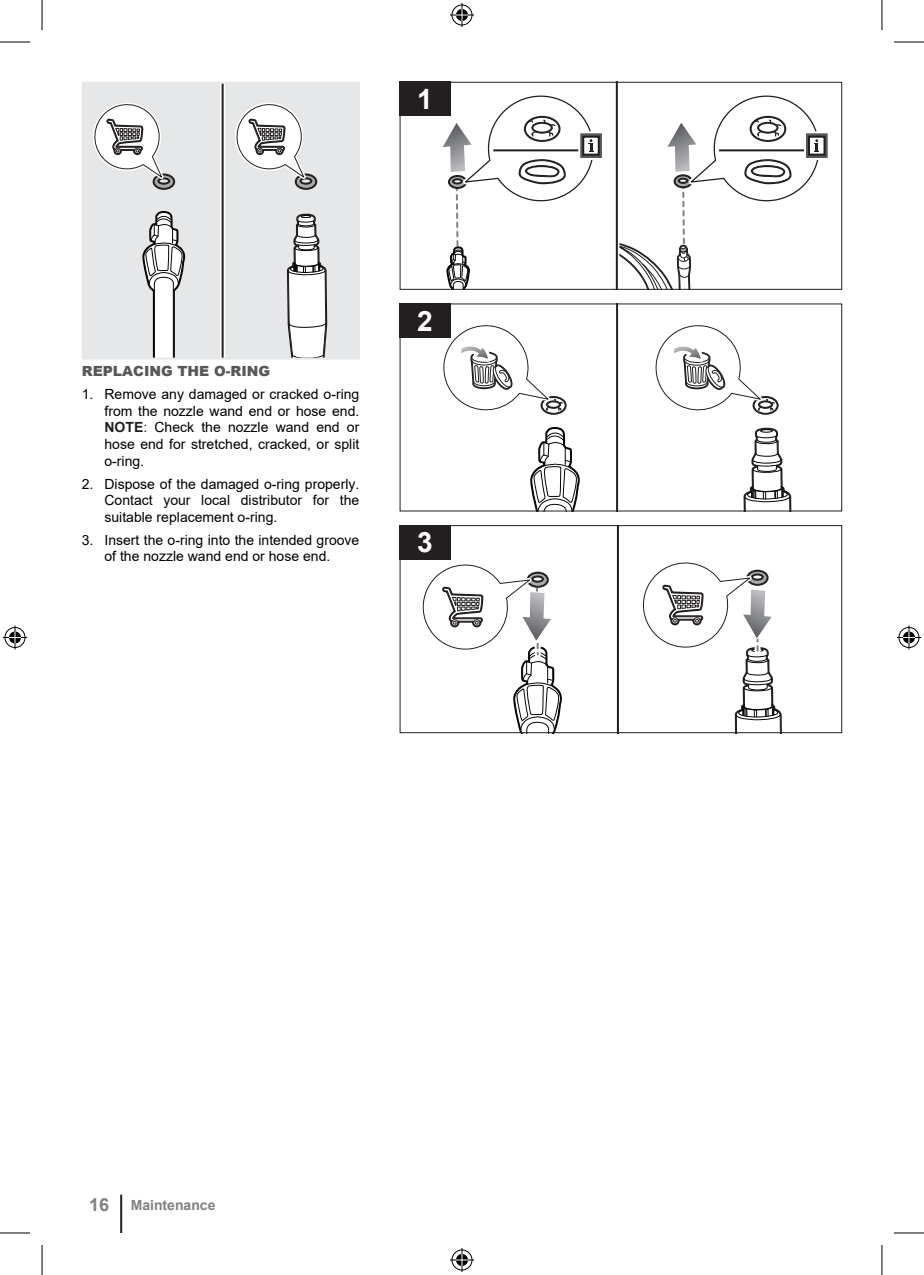
<style>
.page{position:relative;width:924px;height:1275px;background:#fff}
.page>*{position:absolute;margin:0;border:0;box-sizing:border-box;transform-origin:0 0}
.Step_number{font:700 28px "Arial";color:#fff}
.t1{font:14px/16.8px "Arial";color:#000;text-align:justify}
.Title_Header{font:900 14px "Arial";color:#57585a}
.t2{font:700 14px "Arial";color:#808285}
.s1{font-weight:700;color:#231f20}
.s2{color:#231f20}
.s3{font-size:18px}
</style>
<div class="page">
<hr style="left:120px;top:1194px;width:2px;height:39px;background:#231f20">
<svg style="left:619px;top:95px;width:209px;height:193px"></svg>
<div style="left:614px;top:82px;width:5px;height:208px;background:#423f40"></div>
<hr style="left:615px;top:82px;width:2px;height:208px;background:#231f20">
<svg style="left:443px;top:89px;width:159px;height:199px"></svg>
<div style="left:399px;top:82px;width:442px;height:208px;border:1px solid #231f20"></div>
<div style="left:399px;top:82px;width:51px;height:34px;background:#231f20"></div>
<svg style="left:655px;top:325px;width:137px;height:184px"></svg>
<svg style="left:614px;top:303px;width:5px;height:208px"></svg>
<svg style="left:432px;top:305px;width:148px;height:204px"></svg>
<div style="left:399px;top:303px;width:51px;height:34px;background:#231f20"></div>
<svg style="left:643px;top:562px;width:139px;height:169px"></svg>
<div style="left:615px;top:525px;width:5px;height:208px;background:#2e2a2b"></div>
<hr style="left:616px;top:525px;width:2px;height:208px;background:#231f20">
<svg style="left:422px;top:564px;width:140px;height:167px"></svg>
<div style="left:399px;top:525px;width:442px;height:208px;border:1px solid #231f20"></div>
<div style="left:399px;top:525px;width:51px;height:34px;background:#231f20"></div>
<div style="left:83px;top:83px;width:275px;height:275px;background:#e6e7e9"></div>
<svg style="left:235px;top:103px;width:93px;height:253px"></svg>
<div style="left:220px;top:83px;width:5px;height:275px;background:#747172"></div>
<hr style="left:221px;top:83px;width:2px;height:275px;background:#231f20">
<svg style="left:93px;top:103px;width:93px;height:253px"></svg>
<div style="left:82px;top:82px;width:277px;height:277px;border:2px solid #e6e7e9"></div>
<hr style="left:0;top:42px;width:30px;height:1px;background:#000">
<hr style="left:893px;top:42px;width:30px;height:1px;background:#000">
<hr style="left:0;top:1232px;width:30px;height:1px;background:#000">
<hr style="left:893px;top:1232px;width:30px;height:1px;background:#000">
<hr style="left:42px;top:0;width:1px;height:30px;background:#000">
<hr style="left:42px;top:1245px;width:1px;height:30px;background:#000">
<hr style="left:881px;top:0;width:1px;height:30px;background:#000">
<hr style="left:881px;top:1245px;width:1px;height:30px;background:#000">
<svg style="left:450px;top:3px;width:24px;height:24px"></svg>
<svg style="left:450px;top:1248px;width:24px;height:24px"></svg>
<svg style="left:3px;top:625px;width:24px;height:24px"></svg>
<svg style="left:897px;top:625px;width:23px;height:24px"></svg>
<p class="Step_number" style="left:417px;top:79px;width:17px">1</p>
<p class="Title_Header" style="left:82px;top:361px;width:190px">REPLACING THE O-RING</p>
<p class="t1" style="left:104px;top:385px;width:256px;text-indent:-23px">1. Remove any damaged or cracked o-ring from the nozzle wand end or hose end.<br><span class="s1">NOTE</span><span class="s2">:</span> Check the nozzle wand end or hose end for stretched, cracked, or split o-ring.</p>
<p class="t1" style="left:104px;top:475px;width:256px;text-indent:-23px">2. Dispose of the damaged o-ring properly.<br>Contact your local distributor for the suitable replacement o-ring.</p>
<p class="t1" style="left:82px;top:531px;width:279px;text-align:center">3. Insert the o-ring into the intended groove of the nozzle wand end or hose end.</p>
<p class="Step_number" style="left:417px;top:301px;width:17px">2</p>
<p class="Step_number" style="left:417px;top:523px;width:17px">3</p>
<p class="t2" style="left:89px;top:1195px;width:128px"><span class="s3">16</span> Maintenance</p>
</div>
